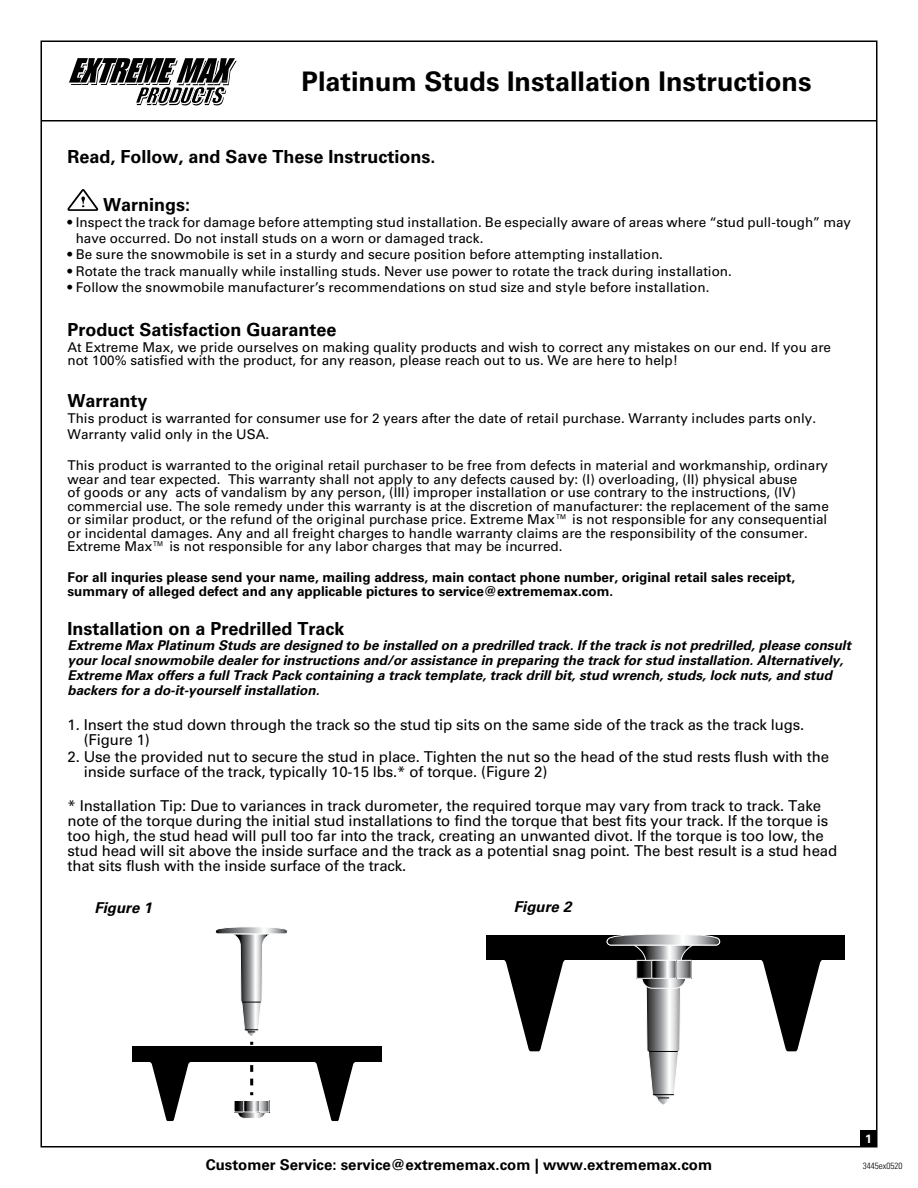
<style>
.page{position:relative;width:918px;height:1188px;background:#fff}
.page>*{position:absolute;margin:0;border:0;box-sizing:border-box;transform-origin:0 0}
.t1{font:700 27px "Univers";color:#000}
.t2{font:700 18px "Univers";color:#000}
.t3{font:15px/15px "Univers";letter-spacing:-.01em;color:#000}
.t4{font:700 15px "Univers";color:#000}
.t5{font:italic 700 15px "Univers";color:#000}
.t6{font:13.5px/13.5px "Univers";color:#000}
.t7{font:italic 700 13.5px/15px "Univers";color:#000}
.t8{font:700 13.5px/13.5px "Univers";color:#000}
.t9{font:700 12px "Univers";color:#fff}
.t10{font:300 condensed 9px "Univers";color:#000}
</style>
<div class="page">
<hr style="left:41px;top:120px;width:836px;height:2px;background:#000">
<svg style="left:69px;top:58px;width:168px;height:47px"></svg>
<div style="left:861px;top:1131px;width:16px;height:16px;background:#000"></div>
<svg style="left:68px;top:189px;width:30px;height:22px"></svg>
<div style="left:486px;top:935px;width:359px;height:24px;background:#000"></div>
<svg style="left:758px;top:959px;width:67px;height:92px"></svg>
<svg style="left:501px;top:959px;width:67px;height:92px"></svg>
<svg style="left:607px;top:934px;width:113px;height:171px"></svg>
<svg style="left:642px;top:967px;width:44px;height:21px"></svg>
<div style="left:642px;top:966px;width:44px;height:23px;border:1px solid #fff;border-radius:11px"></div>
<svg style="left:638px;top:962px;width:51px;height:15px"></svg>
<div style="left:636px;top:960px;width:55px;height:19px;border:1px solid #fff"></div>
<svg style="left:653px;top:962px;width:21px;height:15px"></svg>
<div style="left:651px;top:960px;width:25px;height:19px;border:1px solid #fff"></div>
<div style="left:132px;top:1046px;width:250px;height:16px;background:#000"></div>
<svg style="left:315px;top:1062px;width:40px;height:59px"></svg>
<svg style="left:150px;top:1062px;width:40px;height:59px"></svg>
<svg style="left:237px;top:1105px;width:29px;height:13px"></svg>
<div style="left:237px;top:1104px;width:29px;height:15px;border:1px solid #fff;border-radius:7px"></div>
<svg style="left:236px;top:1102px;width:31px;height:8px"></svg>
<div style="left:234px;top:1100px;width:35px;height:12px;border:1px solid #fff"></div>
<svg style="left:246px;top:1102px;width:12px;height:8px"></svg>
<div style="left:244px;top:1100px;width:16px;height:12px;border:1px solid #fff"></div>
<svg style="left:215px;top:927px;width:73px;height:118px"></svg>
<svg style="left:250px;top:1065px;width:3px;height:30px"></svg>
<h1 class="t1" style="left:302px;top:65px;width:512px">Platinum Studs Installation Instructions</h1>
<h2 class="t2" style="left:68px;top:146px;width:370px">Read, Follow, and Save These Instructions.</h2>
<h2 class="t2" style="left:103px;top:194px;width:89px">Warnings:</h2>
<p class="t6" style="left:76px;top:214px;width:777px;line-height:16.2px;text-indent:-8px">• Inspect the track for damage before attempting stud installation. Be especially aware of areas where “stud pull-tough” may have occurred. Do not install studs on a worn or damaged track.</p>
<p class="t6" style="left:68px;top:248px;width:597px">• Be sure the snowmobile is set in a sturdy and secure position before attempting installation.</p>
<p class="t6" style="left:68px;top:264px;width:666px">• Rotate the track manually while installing studs. Never use power to rotate the track during installation.</p>
<p class="t6" style="left:68px;top:280px;width:643px">• Follow the snowmobile manufacturer’s recommendations on stud size and style before installation.</p>
<h2 class="t2" style="left:68px;top:319px;width:271px">Product Satisfaction Guarantee</h2>
<p class="t6" style="left:68px;top:340px;width:765px">At Extreme Max, we pride ourselves on making quality products and wish to correct any mistakes on our end. If you are not 100% satisfied with the product, for any reason, please reach out to us. We are here to help!</p>
<h2 class="t2" style="left:68px;top:391px;width:82px">Warranty</h2>
<p class="t6" style="left:68px;top:411px;width:750px;line-height:15.6px">This product is warranted for consumer use for 2 years after the date of retail purchase. Warranty includes parts only.<br>Warranty valid only in the USA.</p>
<p class="t6" style="left:68px;top:459px;width:763px">This product is warranted to the original retail purchaser to be free from defects in material and workmanship, ordinary wear and tear expected. This warranty shall not apply to any defects caused by: (I) overloading, (II) physical abuse<br>of goods or any acts of vandalism by any person, (III) improper installation or use contrary to the instructions, (IV) commercial use. The sole remedy under this warranty is at the discretion of manufacturer: the replacement of the same or similar product, or the refund of the original purchase price. Extreme Max™ is not responsible for any consequential or incidental damages. Any and all freight charges to handle warranty claims are the responsibility of the consumer.<br>Extreme Max™ is not responsible for any labor charges that may be incurred.</p>
<p class="t8" style="left:68px;top:571px;width:729px">For all inquries please send your name, mailing address, main contact phone number, original retail sales receipt, summary of alleged defect and any applicable pictures to service@extrememax.com.</p>
<h2 class="t2" style="left:68px;top:619px;width:279px">Installation on a Predrilled Track</h2>
<p class="t7" style="left:68px;top:638px;width:785px">Extreme Max Platinum Studs are designed to be installed on a predrilled track. If the track is not predrilled, please consult your local snowmobile dealer for instructions and/or assistance in preparing the track for stud installation. Alternatively, Extreme Max offers a full Track Pack containing a track template, track drill bit, stud wrench, studs, lock nuts, and stud backers for a do-it-yourself installation.</p>
<p class="t3" style="left:84px;top:717px;width:722px;text-indent:-16px">1. Insert the stud down through the track so the stud tip sits on the same side of the track as the track lugs. (Figure 1)</p>
<p class="t3" style="left:84px;top:749px;width:747px;text-indent:-16px">2. Use the provided nut to secure the stud in place. Tighten the nut so the head of the stud rests flush with the inside surface of the track, typically 10-15 lbs.* of torque. (Figure 2)</p>
<p class="t3" style="left:68px;top:798px;width:771px">* Installation Tip: Due to variances in track durometer, the required torque may vary from track to track. Take note of the torque during the initial stud installations to find the torque that best fits your track. If the torque is too high, the stud head will pull too far into the track, creating an unwanted divot. If the torque is too low, the stud head will sit above the inside surface and the track as a potential snag point. The best result is a stud head that sits flush with the inside surface of the track.</p>
<p class="t5" style="left:94px;top:899px;width:59px">Figure 1</p>
<p class="t5" style="left:514px;top:898px;width:59px">Figure 2</p>
<p class="t4" style="left:206px;top:1156px;width:508px">Customer Service: service@extrememax.com | www.extrememax.com</p>
<p class="t9" style="left:865px;top:1132px;width:8px">1</p>
<p class="t10" style="left:863px;top:1161px;width:41px">3445ex0520</p>
</div>
